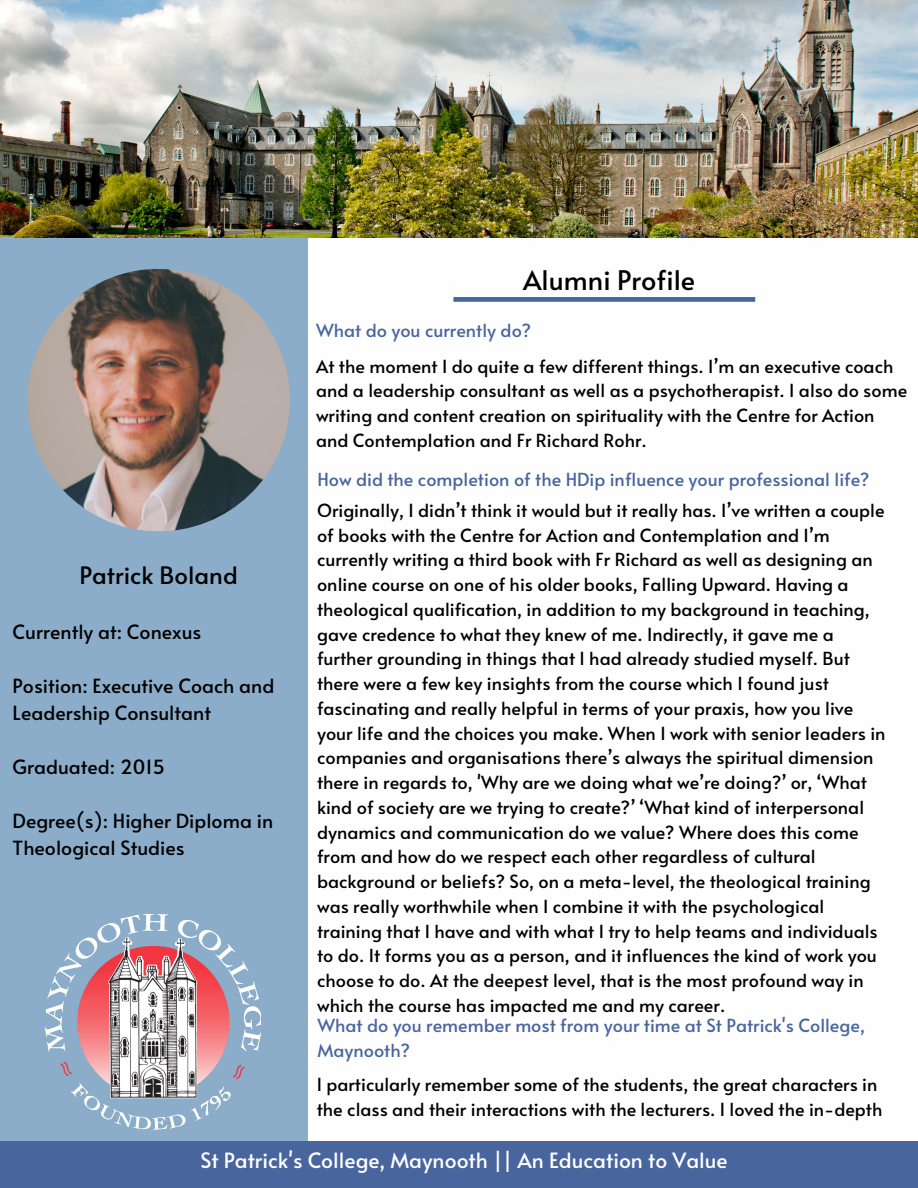
<style>
.page{position:relative;width:918px;height:1188px;background:#fff}
.page>*{position:absolute;margin:0;border:0;box-sizing:border-box;transform-origin:0 0}
.t1{font:27px "Alata";color:#000}
.t2{font:24px "Alata";color:#000}
.t3{font:21px "Alata";color:#fefefe}
.t4{font:19.5px/27px "Alata";color:#000}
.t5{font:18px/24.8px "Alata";color:#000}
.t6{font:18px/24.9px "Alata";color:#48659e}
</style>
<div class="page">
<div style="left:0;top:197px;width:307px;height:962px;background:#8badca"></div>
<img style="left:27px;top:269px;width:263px;height:263px">
<img style="left:0;top:0;width:918px;height:238px">
<div style="left:0;top:1141px;width:918px;height:47px;background:#48659e"></div>
<svg style="left:453px;top:297px;width:302px;height:5px"></svg>
<img style="left:44px;top:913px;width:216px;height:217px">
<h1 class="t1" style="left:523px;top:260px;width:174px">Alumni Profile</h1>
<p class="t6" style="left:316px;top:317px;width:217px">What do you currently do?</p>
<p class="t5" style="left:316px;top:353px;width:593px">At the moment I do quite a few different things. I’m an executive coach and a leadership consultant as well as a psychotherapist. I also do some writing and content creation on spirituality with the Centre for Action and Contemplation and Fr Richard Rohr.</p>
<h2 class="t2" style="left:79px;top:558px;width:160px">Patrick Boland</h2>
<p class="t4" style="left:13px;top:617px;width:190px">Currently at: Conexus</p>
<p class="t4" style="left:13px;top:671px;width:263px">Position: Executive Coach and<br>Leadership Consultant</p>
<p class="t4" style="left:13px;top:752px;width:154px">Graduated: 2015</p>
<p class="t4" style="left:13px;top:806px;width:262px">Degree(s): Higher Diploma in<br>Theological Studies</p>
<p class="t6" style="left:317px;top:466px;width:554px">How did the completion of the HDip influence your professional life?</p>
<p class="t5" style="left:317px;top:497px;width:570px">Originally, I didn’t think it would but it really has. I’ve written a couple of books with the Centre for Action and Contemplation and I’m currently writing a third book with Fr Richard as well as designing an online course on one of his older books, Falling Upward. Having a theological qualification, in addition to my background in teaching, gave credence to what they knew of me. Indirectly, it gave me a further grounding in things that I had already studied myself. But there were a few key insights from the course which I found just fascinating and really helpful in terms of your praxis, how you live your life and the choices you make. When I work with senior leaders in companies and organisations there’s always the spiritual dimension there in regards to, 'Why are we doing what we’re doing?’ or, ‘What kind of society are we trying to create?’ ‘What kind of interpersonal dynamics and communication do we value? Where does this come from and how do we respect each other regardless of cultural background or beliefs? So, on a meta-level, the theological training was really worthwhile when I combine it with the psychological training that I have and with what I try to help teams and individuals to do. It forms you as a person, and it influences the kind of work you choose to do. At the deepest level, that is the most profound way in which the course has impacted me and my career.</p>
<p class="t6" style="left:317px;top:1012px;width:549px">What do you remember most from your time at St Patrick's College,<br>Maynooth?</p>
<p class="t5" style="left:317px;top:1071px;width:567px">I particularly remember some of the students, the great characters in the class and their interactions with the lecturers. I loved the in-depth</p>
<p class="t3" style="left:200px;top:1145px;width:529px">St Patrick's College, Maynooth || An Education to Value</p>
</div>
